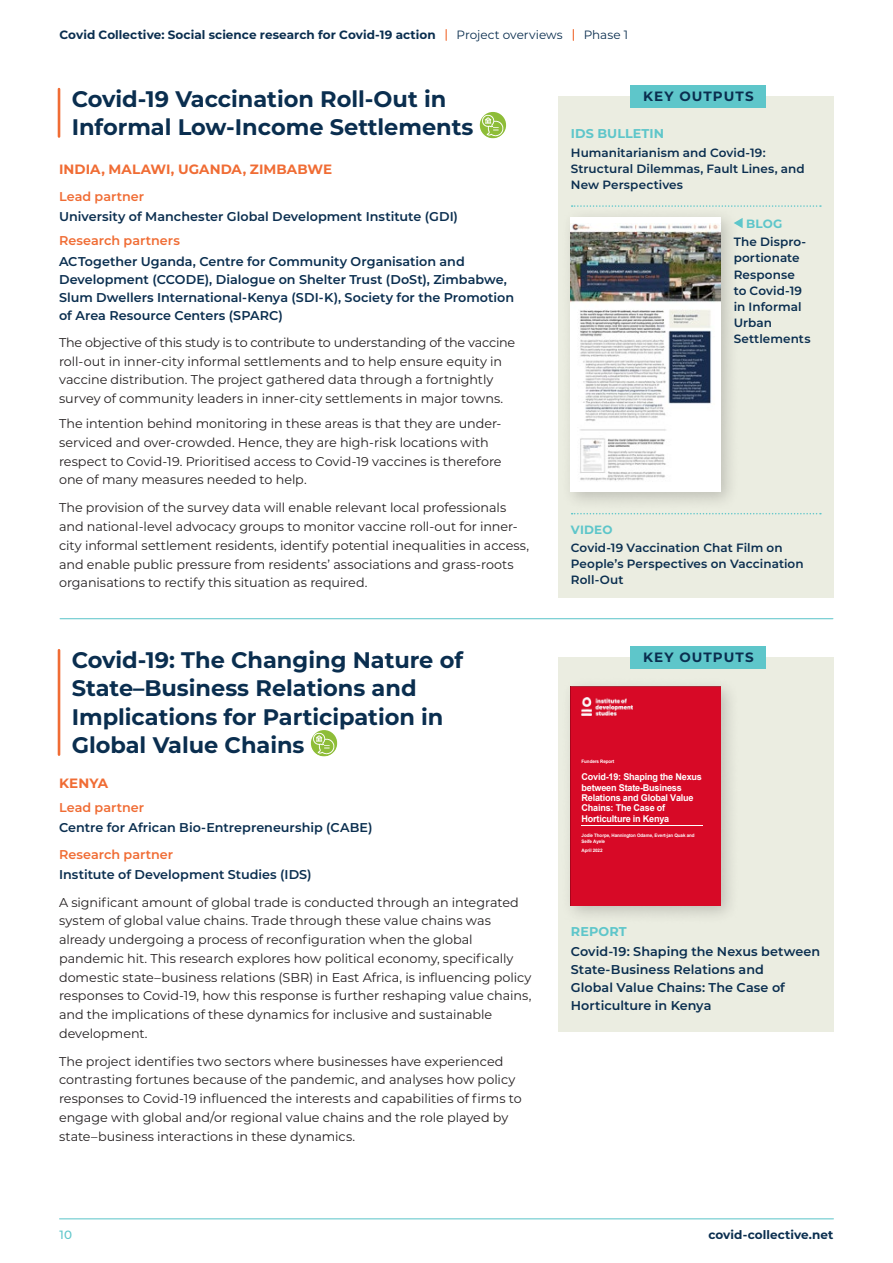
<style>
.page{position:relative;width:893px;height:1263px;background:#fff}
.page>*{position:absolute;margin:0;border:0;box-sizing:border-box;transform-origin:0 0}
.t1{font:700 22.5px/28.5px "Montserrat";color:#0a2e4f}
.t2{font:700 13.5px "Montserrat";letter-spacing:.005em;color:#f06c34}
.t3{font:700 13.5px "Montserrat";letter-spacing:.08em;color:#0a2e4f}
.t4{font:12.75px/18.8px "Montserrat";letter-spacing:-.005em;color:#231f20}
.t5{font:600 12.75px/18px "Montserrat";color:#0a2e4f}
.t6{font:600 12.75px "Montserrat";color:#f06c34}
.t7{font:700 12.75px "Montserrat";letter-spacing:.01em;color:#5ec6ca}
.t8{font:600 12px/16.2px "Montserrat";letter-spacing:.005em;color:#0a2e4f}
.t9{font:700 12px "Montserrat";letter-spacing:.005em;color:#0a2e4f}
.t10{font:12px "Montserrat";color:#0a2e4f}
.t11{font:700 12px "Montserrat";letter-spacing:.015em;color:#5ec6ca}
.t12{font:500 12px "Montserrat";color:#5ec6ca}
.t13{font:700 9.3px/10.5px "Arial";letter-spacing:-.025em;color:#fff}
.t14{font:700 4.65px/5.7px "Arial";letter-spacing:-.015em;color:#fff}
</style>
<div class="page">
<hr style="left:60px;top:1218px;width:773px;height:1px;background:#5ec6ca">
<hr style="left:60px;top:618px;width:773px;height:1px;background:#5ec6ca">
<hr style="left:58px;top:650px;width:2px;height:105px;background:#f06c34">
<img style="left:311px;top:730px;width:26px;height:26px;border-radius:13px">
<hr style="left:58px;top:89px;width:2px;height:48px;background:#f06c34">
<img style="left:480px;top:112px;width:26px;height:26px;border-radius:13px">
<div style="left:558px;top:96px;width:275px;height:501px;background:#ebede1"></div>
<svg style="left:572px;top:205px;width:249px;height:2px"></svg>
<svg style="left:572px;top:513px;width:249px;height:1px"></svg>
<div style="left:560px;top:207px;width:180px;height:304px;background:#231f20;opacity:.22"></div>
<div style="left:571px;top:217px;width:150px;height:275px;background:#fff"></div>
<img style="left:571px;top:223px;width:150px;height:258px">
<svg style="left:734px;top:218px;width:9px;height:10px"></svg>
<div style="left:558px;top:657px;width:275px;height:374px;background:#ebede1"></div>
<div style="left:560px;top:676px;width:180px;height:249px;background:#231f20;opacity:.22"></div>
<div style="left:571px;top:687px;width:150px;height:219px;background:#d70926"></div>
<hr style="left:582px;top:825px;width:121px;height:1px;background:#fff">
<img style="left:582px;top:698px;width:50px;height:18px">
<div style="left:630px;top:85px;width:136px;height:22px;background:#5ec6ca"></div>
<div style="left:630px;top:646px;width:136px;height:22px;background:#5ec6ca"></div>
<p class="t9" style="left:60px;top:26px;width:378px">Covid Collective: Social science research for Covid-19 action</p>
<p class="t10" style="left:457px;top:27px;width:108px">Project overviews</p>
<p class="t10" style="left:584px;top:27px;width:46px">Phase 1</p>
<h1 class="t1" style="left:72px;top:83px;width:403px">Covid-19 Vaccination Roll-Out in<br>Informal Low-Income Settlements</h1>
<p class="t2" style="left:59px;top:160px;width:275px">INDIA, MALAWI, UGANDA, ZIMBABWE</p>
<p class="t6" style="left:59px;top:187px;width:87px">Lead partner</p>
<p class="t5" style="left:59px;top:207px;width:401px">University of Manchester Global Development Institute (GDI)</p>
<p class="t6" style="left:59px;top:232px;width:122px">Research partners</p>
<p class="t5" style="left:59px;top:251px;width:457px">ACTogether Uganda, Centre for Community Organisation and Development (CCODE), Dialogue on Shelter Trust (DoSt), Zimbabwe, Slum Dwellers International-Kenya (SDI-K), Society for the Promotion of Area Resource Centers (SPARC)</p>
<p class="t4" style="left:59px;top:332px;width:458px">The objective of this study is to contribute to understanding of the vaccine roll-out in inner-city informal settlements and to help ensure equity in vaccine distribution. The project gathered data through a fortnightly survey of community leaders in inner-city settlements in major towns.</p>
<p class="t4" style="left:59px;top:414px;width:444px">The intention behind monitoring in these areas is that they are under&shy;serviced and over-crowded. Hence, they are high-risk locations with respect to Covid-19. Prioritised access to Covid-19 vaccines is therefore one of many measures needed to help.</p>
<p class="t4" style="left:59px;top:498px;width:472px">The provision of the survey data will enable relevant local professionals and national-level advocacy groups to monitor vaccine roll-out for inner&shy;city informal settlement residents, identify potential inequalities in access, and enable public pressure from residents’ associations and grass-roots organisations to rectify this situation as required.</p>
<h1 class="t1" style="left:72px;top:644px;width:393px">Covid-19: The Changing Nature of<br>State–Business Relations and<br>Implications for Participation in<br>Global Value Chains</h1>
<p class="t2" style="left:59px;top:774px;width:51px">KENYA</p>
<p class="t6" style="left:59px;top:798px;width:87px">Lead partner</p>
<p class="t5" style="left:59px;top:818px;width:315px">Centre for African Bio-Entrepreneurship (CABE)</p>
<p class="t6" style="left:59px;top:845px;width:116px">Research partner</p>
<p class="t5" style="left:59px;top:865px;width:254px">Institute of Development Studies (IDS)</p>
<p class="t4" style="left:59px;top:892px;width:474px">A significant amount of global trade is conducted through an integrated system of global value chains. Trade through these value chains was already undergoing a process of reconfiguration when the global pandemic hit. This research explores how political economy, specifically domestic state–business relations (SBR) in East Africa, is infl uencing policy responses to Covid-19, how this response is further reshaping value chains, and the implications of these dynamics for inclusive and sustainable development.</p>
<p class="t4" style="left:59px;top:1051px;width:464px">The project identifies two sectors where businesses have experienced contrasting fortunes because of the pandemic, and analyses how policy responses to Covid-19 infl uenced the interests and capabilities of fi rms to engage with global and/or regional value chains and the role played by state–business interactions in these dynamics.</p>
<p class="t3" style="left:643px;top:86px;width:112px">KEY OUTPUTS</p>
<p class="t7" style="left:571px;top:125px;width:95px">IDS BULLETIN</p>
<p class="t8" style="left:571px;top:144px;width:235px">Humanitarianism and Covid-19:<br>Structural Dilemmas, Fault Lines, and<br>New Perspectives</p>
<p class="t11" style="left:746px;top:215px;width:38px">BLOG</p>
<p class="t8" style="left:734px;top:233px;width:78px">The Dispro&shy;portionate<br>Response to Covid-19 in Informal<br>Urban<br>Settlements</p>
<p class="t11" style="left:571px;top:521px;width:43px">VIDEO</p>
<p class="t8" style="left:571px;top:539px;width:234px">Covid-19 Vaccination Chat Film on<br>People’s Perspectives on Vaccination<br>Roll-Out</p>
<p class="t3" style="left:643px;top:647px;width:112px">KEY OUTPUTS</p>
<p class="t14" style="left:582px;top:758px;width:34px">Funders Report</p>
<p class="t13" style="left:582px;top:772px;width:122px">Covid-19: Shaping the Nexus between State-Business<br>Relations and Global Value<br>Chains: The Case of<br>Horticulture in Kenya</p>
<p class="t14" style="left:582px;top:833px;width:115px">Jodie Thorpe, Hannington Odame, Evert-jan Quak and<br>Seife Ayele</p>
<p class="t14" style="left:582px;top:847px;width:23px">April 2022</p>
<p class="t7" style="left:571px;top:922px;width:57px">REPORT</p>
<p class="t5" style="left:571px;top:941px;width:251px">Covid-19: Shaping the Nexus between<br>State-Business Relations and<br>Global Value Chains: The Case of<br>Horticulture in Kenya</p>
<p class="t12" style="left:60px;top:1226px;width:14px">10</p>
<p class="t9" style="left:708px;top:1226px;width:127px">covid-collective.net</p>
</div>
